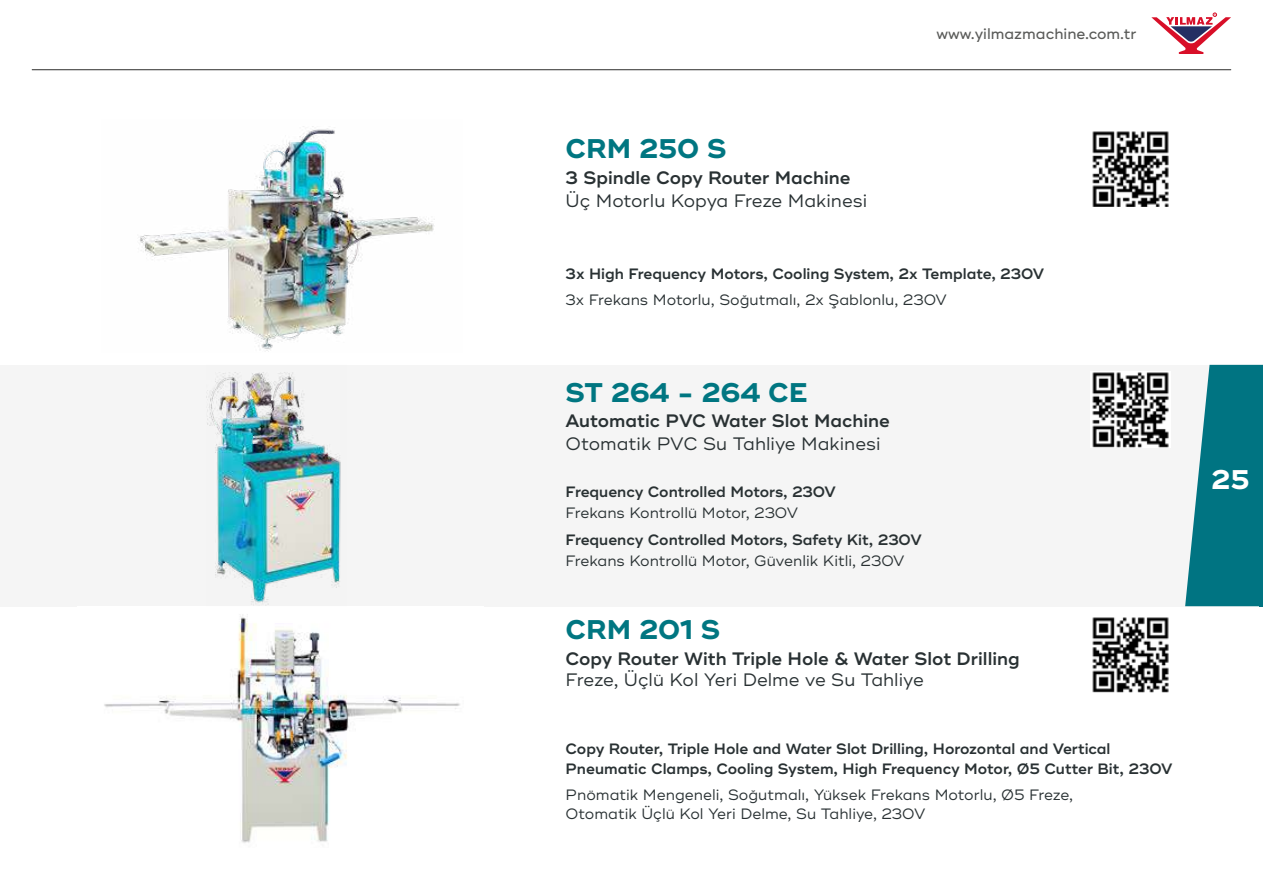
<style>
.page{position:relative;width:1263px;height:893px;background:#fff}
.page>*{position:absolute;margin:0;border:0;box-sizing:border-box;transform-origin:0 0}
.t1{font:700 27px "Ridley Grotesk";color:#007681}
.t2{font:700 27px "Ridley Grotesk";color:#fff}
.t3{font:600 18px "Ridley Grotesk";color:#293133}
.t4{font:18px "Ridley Grotesk";color:#293133}
.t5{font:600 15px/19.5px "Ridley Grotesk";color:#293133}
.t6{font:15px/19.5px "Ridley Grotesk";color:#293133}
.t7{font:500 15px "Ridley Grotesk";color:#595a58}
</style>
<div class="page">
<hr style="left:32px;top:69px;width:1199px;height:1px;background:#595a58">
<svg style="left:1185px;top:365px;width:74px;height:241px"></svg>
<svg style="left:1151px;top:13px;width:80px;height:41px"></svg>
<hr style="left:1259px;top:365px;width:4px;height:241px;background:#007482">
<img style="left:104px;top:614px;width:356px;height:229px">
<img style="left:1092px;top:131px;width:77px;height:76px">
<img style="left:1092px;top:372px;width:77px;height:75px">
<img style="left:1092px;top:617px;width:77px;height:75px">
<img style="left:206px;top:365px;width:141px;height:241px">
<img style="left:140px;top:126px;width:295px;height:226px">
<h1 class="t1" style="left:566px;top:132px;width:163px">CRM 250 S</h1>
<p class="t3" style="left:566px;top:167px;width:286px">3 Spindle Copy Router Machine</p>
<p class="t4" style="left:566px;top:189px;width:303px">Üç Motorlu Kopya Freze Makinesi</p>
<p class="t7" style="left:936px;top:25px;width:201px">www.yilmazmachine.com.tr</p>
<p class="t5" style="left:566px;top:264px;width:480px">3x High Frequency Motors, Cooling System, 2x Template, 230V</p>
<p class="t6" style="left:566px;top:290px;width:383px">3x Frekans Motorlu, Soğutmalı, 2x Şablonlu, 230V</p>
<h1 class="t1" style="left:566px;top:376px;width:244px">ST 264 - 264 CE</h1>
<p class="t3" style="left:566px;top:410px;width:326px">Automatic PVC Water Slot Machine</p>
<p class="t4" style="left:566px;top:432px;width:316px">Otomatik PVC Su Tahliye Makinesi</p>
<p class="t5" style="left:566px;top:483px;width:272px">Frequency Controlled Motors, 230V</p>
<p class="t5" style="left:566px;top:530px;width:358px">Frequency Controlled Motors, Safety Kit, 230V</p>
<p class="t6" style="left:566px;top:503px;width:234px">Frekans Kontrollü Motor, 230V</p>
<p class="t6" style="left:566px;top:551px;width:340px">Frekans Kontrollü Motor, Güvenlik Kitli, 230V</p>
<h1 class="t1" style="left:566px;top:614px;width:156px">CRM 201 S</h1>
<p class="t3" style="left:566px;top:648px;width:456px">Copy Router With Triple Hole &amp; Water Slot Drilling</p>
<p class="t4" style="left:566px;top:669px;width:360px">Freze, Üçlü Kol Yeri Delme ve Su Tahliye</p>
<p class="t5" style="left:566px;top:740px;width:608px">Copy Router, Triple Hole and Water Slot Drilling, Horozontal and Vertical<br>Pneumatic Clamps, Cooling System, High Frequency Motor, Ø5 Cutter Bit, 230V</p>
<p class="t6" style="left:566px;top:785px;width:509px">Pnömatik Mengeneli, Soğutmalı, Yüksek Frekans Motorlu, Ø5 Freze,<br>Otomatik Üçlü Kol Yeri Delme, Su Tahliye, 230V</p>
<h1 class="t2" style="left:1211px;top:463px;width:40px">25</h1>
</div>
